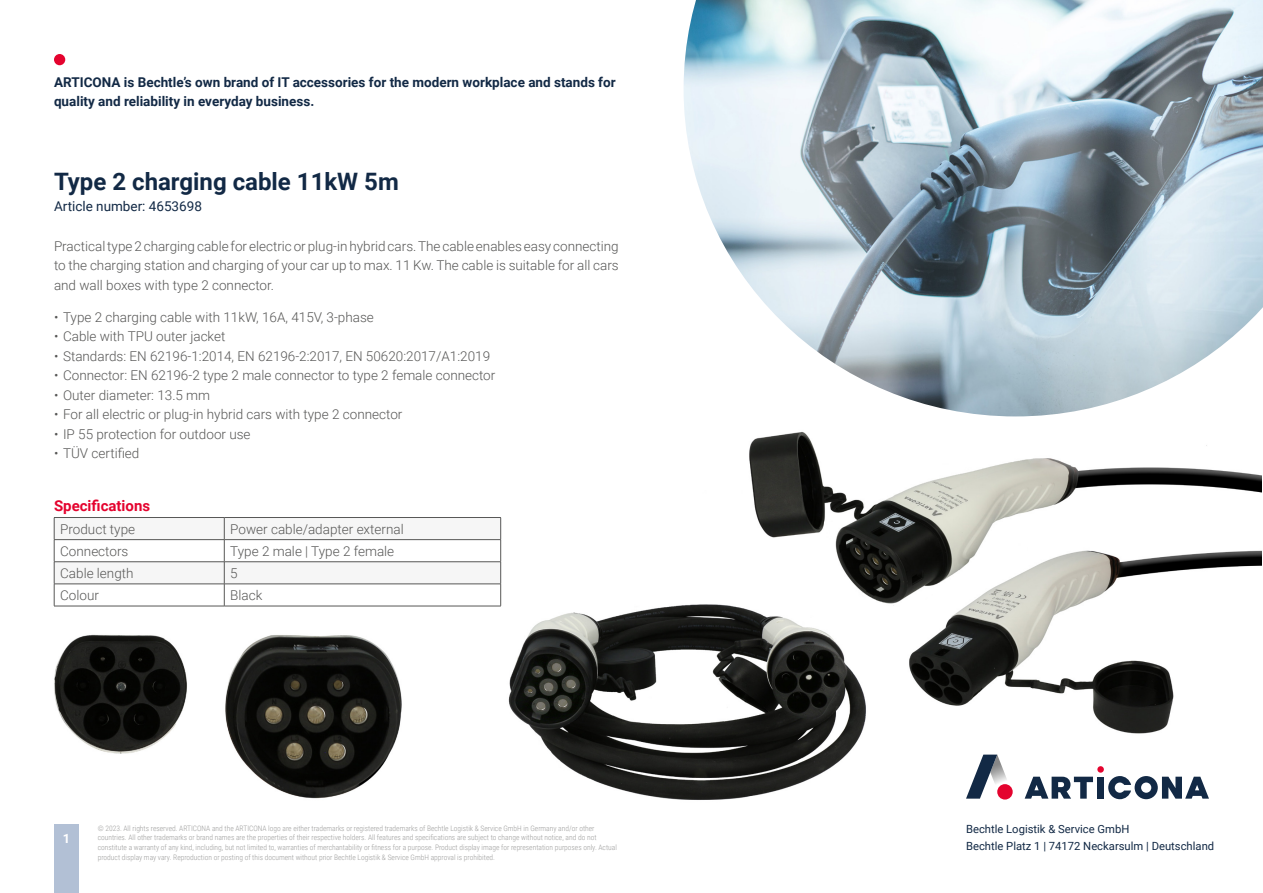
<style>
.page{position:relative;width:1263px;height:893px;background:#fff}
.page>*{position:absolute;margin:0;border:0;box-sizing:border-box;transform-origin:0 0}
.t1{font:700 24px "Roboto";color:#122945}
.t2{font:700 15px "Roboto";color:#e4032e}
.t3{font:300 13.5px/19.5px "Roboto";color:#575756;text-align:justify}
.t4{font:700 13.5px/19.5px "Roboto";color:#122945}
.t5{font:13.5px "Roboto";color:#122945}
.t6{font:700 12.75px "Roboto";color:#fff}
.t7{font:11.25px/16.5px "Roboto";color:#122945}
.t8{font:300 7.5px/9.8px "Roboto Condensed";color:#9d9d9c}
</style>
<div class="page">
<div style="left:54px;top:54px;width:11px;height:11px;background:#e4032e;border-radius:50%"></div>
<div style="left:1097px;top:766px;width:7px;height:7px;background:#e4032e;border-radius:50%"></div>
<svg style="left:1025px;top:777px;width:68px;height:22px"></svg>
<div style="left:1097px;top:777px;width:7px;height:22px;background:#122945"></div>
<svg style="left:1108px;top:776px;width:101px;height:23px"></svg>
<svg style="left:966px;top:755px;width:47px;height:44px"></svg>
<div style="left:997px;top:784px;width:16px;height:15px;background:#e4032e;border-radius:50%"></div>
<img style="left:684px;top:0;width:579px;height:416px">
<div style="left:54px;top:825px;width:25px;height:68px;background:#b2c0d5"></div>
<svg style="left:54px;top:517px;width:447px;height:89px"></svg>
<hr style="left:54px;top:606px;width:170px;height:1px;background:#575756">
<hr style="left:224px;top:606px;width:277px;height:1px;background:#575756">
<img style="left:749px;top:432px;width:512px;height:302px">
<img style="left:508px;top:600px;width:359px;height:200px">
<img style="left:54px;top:634px;width:348px;height:165px">
<p class="t4" style="left:54px;top:72px;width:563px">ARTICONA is Bechtle’s own brand of IT accessories for the modern workplace and stands for quality and reliability in everyday business.</p>
<h1 class="t1" style="left:54px;top:165px;width:346px">Type 2 charging cable 11kW 5m</h1>
<p class="t5" style="left:54px;top:197px;width:149px">Article number: 4653698</p>
<p class="t3" style="left:54px;top:236px;width:566px">Practical type 2 charging cable for electric or plug-in hybrid cars. The cable enables easy connecting to the charging station and charging of your car up to max. 11 Kw. The cable is suitable for all cars and wall boxes with type 2 connector.</p>
<p class="t3" style="left:54px;top:307px;width:321px">• Type 2 charging cable with 11kW, 16A, 415V, 3-phase</p>
<p class="t3" style="left:54px;top:326px;width:173px">• Cable with TPU outer jacket</p>
<p class="t3" style="left:54px;top:346px;width:438px">• Standards: EN 62196-1:2014, EN 62196-2:2017, EN 50620:2017/A1:2019</p>
<p class="t3" style="left:54px;top:365px;width:443px">• Connector: EN 62196-2 type 2 male connector to type 2 female connector</p>
<p class="t3" style="left:54px;top:385px;width:158px">• Outer diameter: 13.5 mm</p>
<p class="t3" style="left:54px;top:404px;width:350px">• For all electric or plug-in hybrid cars with type 2 connector</p>
<p class="t3" style="left:54px;top:424px;width:198px">• IP 55 protection for outdoor use</p>
<p class="t3" style="left:54px;top:443px;width:87px">• TÜV certified</p>
<p class="t2" style="left:54px;top:495px;width:98px">Specifications</p>
<p class="t3" style="left:60px;top:519px;width:76px">Product type</p>
<p class="t3" style="left:230px;top:519px;width:175px">Power cable/adapter external</p>
<p class="t3" style="left:60px;top:541px;width:70px">Connectors</p>
<p class="t3" style="left:230px;top:541px;width:165px">Type 2 male | Type 2 female</p>
<p class="t3" style="left:60px;top:563px;width:75px">Cable length</p>
<p class="t3" style="left:230px;top:563px;width:9px">5</p>
<p class="t3" style="left:60px;top:585px;width:40px">Colour</p>
<p class="t3" style="left:230px;top:585px;width:34px">Black</p>
<p class="t6" style="left:63px;top:829px;width:9px">1</p>
<p class="t8" style="left:98px;top:823px;width:521px">© 2023. All rights reserved. ARTICONA and the ARTICONA logo are either trademarks or registered trademarks of Bechtle Logistik &amp; Service GmbH in Germany and/or other countries. All other trademarks or brand names are the properties of their respective holders. All features and specifications are subject to change without notice, and do not constitute a warranty of any kind, including, but not limited to, warranties of merchantability or fitness for a purpose. Product display image for representation purposes only. Actual product display may vary. Reproduction or posting of this document without prior Bechtle Logistik &amp; Service GmbH approval is prohibited.</p>
<p class="t7" style="left:966px;top:821px;width:250px">Bechtle Logistik &amp; Service GmbH<br>Bechtle Platz 1 | 74172 Neckarsulm | Deutschland</p>
</div>
